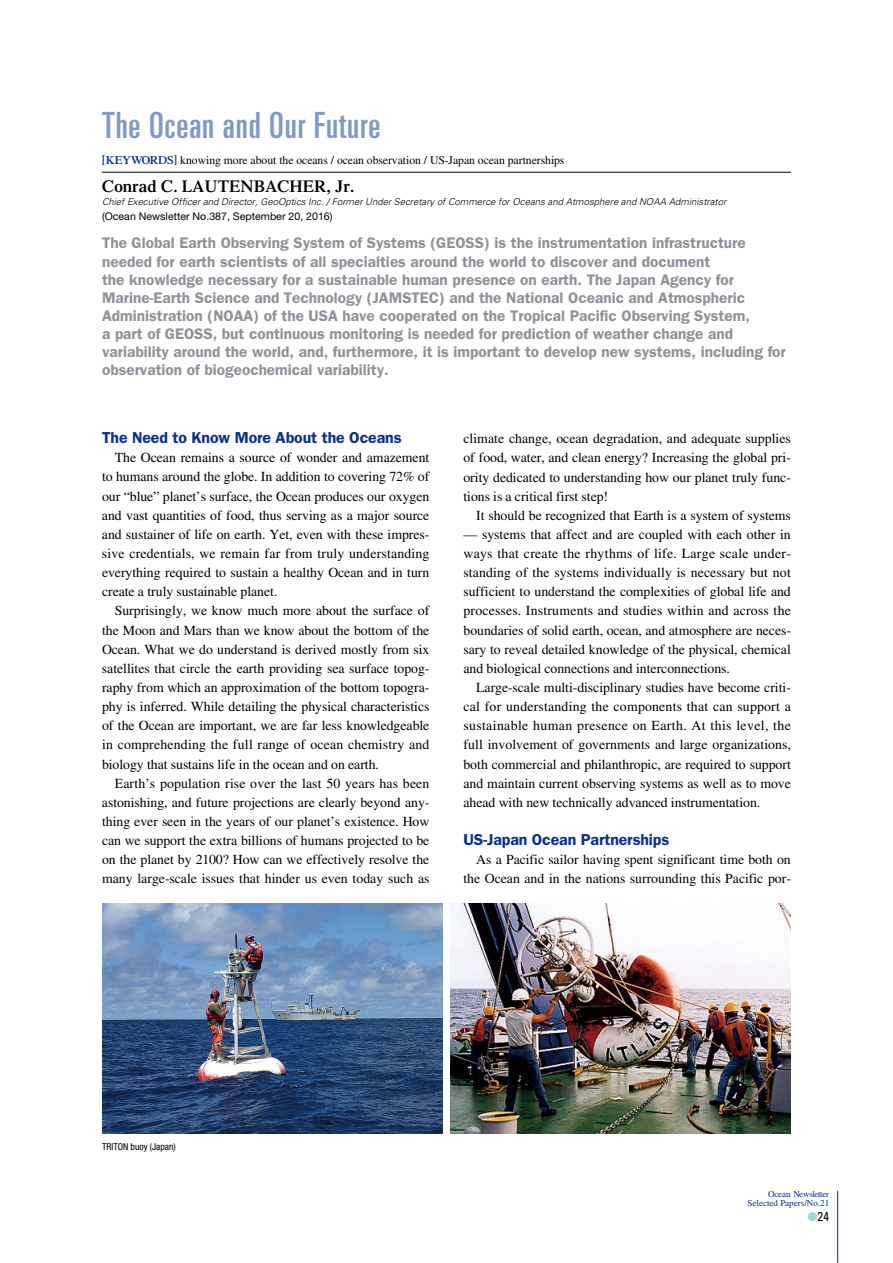
<style>
.page{position:relative;width:893px;height:1263px;background:#fff}
.page>*{position:absolute;margin:0;border:0;box-sizing:border-box;transform-origin:0 0}
.t1{font:ultra-condensed 36.15px "Univers LT Std";letter-spacing:.025em;color:#8199c7}
.t2{font:600 16.95px "Times LT Std";color:#000}
.t3{font:600 15.9px "ITC Franklin Gothic Std";letter-spacing:-.005em;color:#0b3190}
.t4{font:600 15.45px/18px "ITC Franklin Gothic Std";color:#929099}
.t5{font:13.8px/19.2px "Times LT Std";letter-spacing:-.005em;color:#000;text-align:justify}
.t6{font:condensed 12.75px "Univers LT Std";color:#000}
.t7{font:11.7px "Times LT Std";letter-spacing:-.005em;color:#000}
.t8{font:10.65px "Helvetica Neue LT Std";color:#000}
.t9{font:italic 300 9.6px "Univers LT Std";color:#000}
.t10{font:condensed 9.6px "Helvetica Neue LT Std";color:#000}
.t11{font:9px/9.6px "Times LT Std";letter-spacing:-.01em;color:#0a2d88;text-align:right}
.s1{font-weight:600;color:#0b3190}
.s2{color:#a2d7d4}
</style>
<div class="page">
<hr style="left:102px;top:172px;width:689px;height:1px;background:#000">
<hr style="left:837px;top:1191px;width:1px;height:72px;background:#13207b">
<img style="left:451px;top:904px;width:340px;height:229px">
<img style="left:102px;top:904px;width:340px;height:229px">
<h1 class="t1" style="left:102px;top:105px;width:280px">The Ocean and Our Future</h1>
<p class="t7" style="left:102px;top:154px;width:464px"><span class="s1">[KEYWORDS]</span> knowing more about the oceans / ocean observation / US-Japan ocean partnerships</p>
<p class="t2" style="left:102px;top:177px;width:254px">Conrad C. LAUTENBACHER, Jr.</p>
<p class="t9" style="left:102px;top:196px;width:626px">Chief Executive Officer and Director, GeoOptics Inc. / Former Under Secretary of Commerce for Oceans and Atmosphere and NOAA Administrator</p>
<p class="t8" style="left:102px;top:210px;width:232px">(Ocean Newsletter No.387, September 20, 2016)</p>
<p class="t4" style="left:102px;top:234px;width:685px">The Global Earth Observing System of Systems (GEOSS) is the instrumentation infrastructure needed for earth scientists of all specialties around the world to discover and document<br>the knowledge necessary for a sustainable human presence on earth. The Japan Agency for Marine-Earth Science and Technology (JAMSTEC) and the National Oceanic and Atmospheric Administration (NOAA) of the USA have cooperated on the Tropical Pacific Observing System,<br>a part of GEOSS, but continuous monitoring is needed for prediction of weather change and variability around the world, and, furthermore, it is important to develop new systems, including for observation of biogeochemical variability.</p>
<p class="t3" style="left:102px;top:428px;width:301px">The Need to Know More About the Oceans</p>
<p class="t5" style="left:102px;top:448px;width:329px;text-indent:13px">The Ocean remains a source of wonder and amazement to humans around the globe. In addition to covering 72% of our “blue” planet’s surface, the Ocean produces our oxygen and vast quantities of food, thus serving as a major source and sustainer of life on earth. Yet, even with these impres&shy;sive credentials, we remain far from truly understanding everything required to sustain a healthy Ocean and in turn create a truly sustainable planet.</p>
<p class="t5" style="left:102px;top:601px;width:329px;text-indent:13px">Surprisingly, we know much more about the surface of the Moon and Mars than we know about the bottom of the Ocean. What we do understand is derived mostly from six satellites that circle the earth providing sea surface topog&shy;raphy from which an approximation of the bottom topogra&shy;phy is inferred. While detailing the physical characteristics of the Ocean are important, we are far less knowledgeable in comprehending the full range of ocean chemistry and biology that sustains life in the ocean and on earth.</p>
<p class="t5" style="left:102px;top:773px;width:329px;text-indent:13px">Earth’s population rise over the last 50 years has been astonishing, and future projections are clearly beyond any&shy;thing ever seen in the years of our planet’s existence. How can we support the extra billions of humans projected to be on the planet by 2100? How can we effectively resolve the many large-scale issues that hinder us even today such as</p>
<p class="t5" style="left:463px;top:429px;width:329px">climate change, ocean degradation, and adequate supplies of food, water, and clean energy? Increasing the global pri&shy;ority dedicated to understanding how our planet truly func&shy;tions is a critical first step!</p>
<p class="t5" style="left:476px;top:505px;width:316px">It should be recognized that Earth is a system of systems</p>
<p class="t5" style="left:463px;top:525px;width:329px">— systems that affect and are coupled with each other in ways that create the rhythms of life. Large scale under&shy;standing of the systems individually is necessary but not sufficient to understand the complexities of global life and processes. Instruments and studies within and across the boundaries of solid earth, ocean, and atmosphere are neces&shy;sary to reveal detailed knowledge of the physical, chemical and biological connections and interconnections.</p>
<p class="t5" style="left:463px;top:678px;width:329px;text-indent:13px">Large-scale multi-disciplinary studies have become criti&shy;cal for understanding the components that can support a sustainable human presence on Earth. At this level, the full involvement of governments and large organizations, both commercial and philanthropic, are required to support and maintain current observing systems as well as to move ahead with new technically advanced instrumentation.</p>
<p class="t3" style="left:463px;top:830px;width:208px">US-Japan Ocean Partnerships</p>
<p class="t5" style="left:463px;top:850px;width:329px;text-align:right">As a Pacific sailor having spent significant time both on the Ocean and in the nations surrounding this Pacific por-</p>
<p class="t10" style="left:102px;top:1141px;width:75px">TRITON buoy (Japan)</p>
<p class="t11" style="left:747px;top:1189px;width:83px">Ocean Newsletter<br>Selected Papers/No.21</p>
<p class="t6" style="left:807px;top:1208px;width:23px"><span class="s2">●</span>24</p>
</div>
